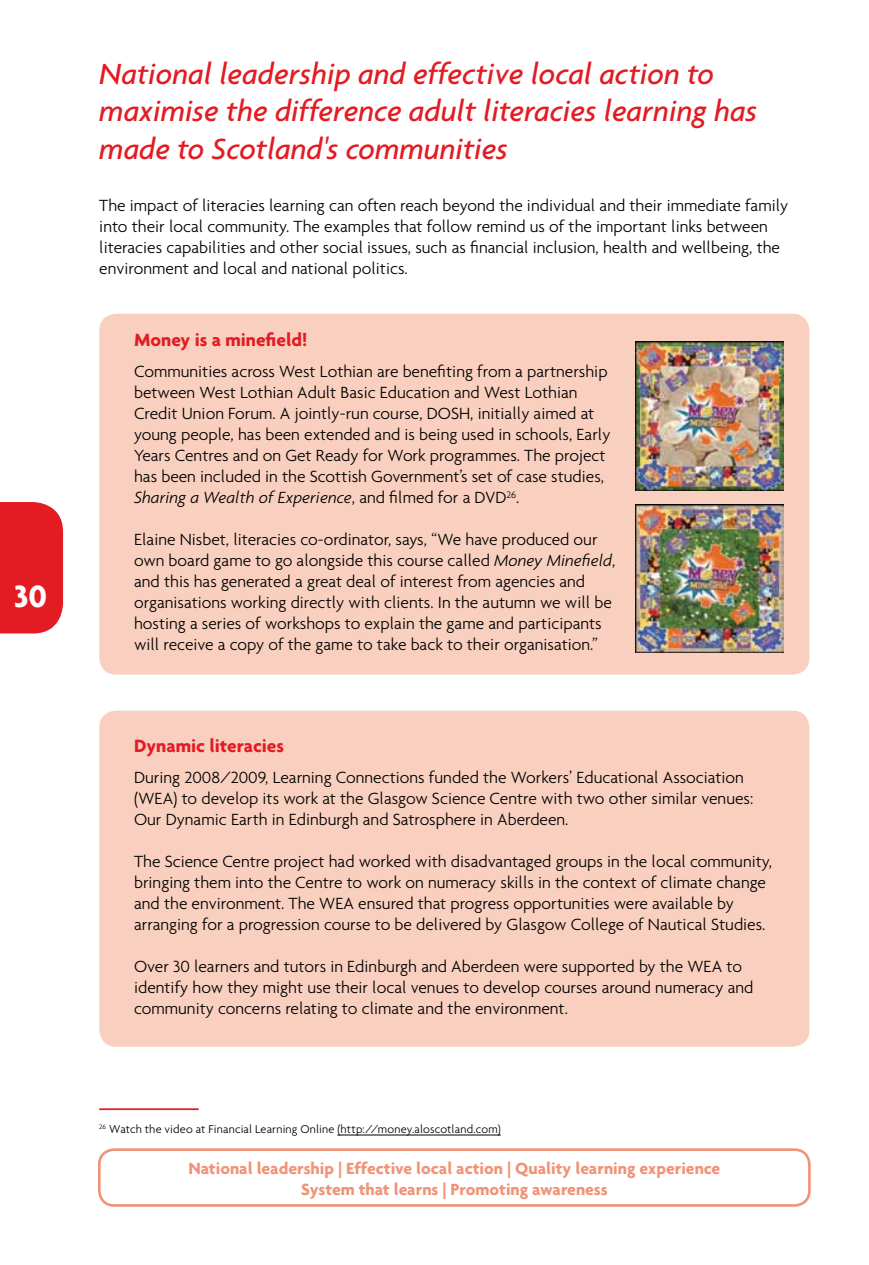
<style>
.page{position:relative;width:869px;height:1265px;background:#fff}
.page>*{position:absolute;margin:0;border:0;box-sizing:border-box;transform-origin:0 0}
.t1{font:700 33.25px "Agenda";color:#fff}
.t2{font:italic 500 31.5px/37.8px "Agenda";color:#e31b23}
.t3{font:700 19.25px "Agenda";color:#e31b23}
.t4{font:300 17.5px/21px "Agenda";color:#000}
.t5{font:700 17.5px/21px "Agenda";color:#f09377;text-align:center}
.t6{font:300 12.25px "Agenda";letter-spacing:.01em;color:#000}
.s1{font-style:italic}
</style>
<div class="page">
<div style="left:0;top:502px;width:63px;height:131px;background:#e31b23"></div>
<div style="left:98px;top:1148px;width:712px;height:59px;border:3px solid #f09377;border-radius:15px"></div>
<div style="left:99px;top:314px;width:710px;height:361px;background:#f9d0bf;border-radius:17px"></div>
<div style="left:99px;top:711px;width:710px;height:336px;background:#f9d0bf;border-radius:17px"></div>
<img style="left:635px;top:342px;width:148px;height:148px">
<img style="left:635px;top:504px;width:148px;height:149px">
<hr style="left:99px;top:1108px;width:99px;height:2px;background:#e31b23">
<hr style="left:337px;top:1135px;width:163px;height:1px;background:#000">
<h1 class="t1" style="left:14px;top:576px;width:34px">30</h1>
<h2 class="t2" style="left:99px;top:54px;width:659px">National leadership and effective local action to maximise the difference adult literacies learning has made to Scotland's communities</h2>
<p class="t4" style="left:99px;top:195px;width:690px">The impact of literacies learning can often reach beyond the individual and their immediate family into their local community. The examples that follow remind us of the important links between literacies capabilities and other social issues, such as financial inclusion, health and wellbeing, the environment and local and national politics.</p>
<p class="t3" style="left:134px;top:328px;width:175px">Money is a minefield!</p>
<p class="t4" style="left:134px;top:361px;width:477px">Communities across West Lothian are benefiting from a partnership between West Lothian Adult Basic Education and West Lothian Credit Union Forum. A jointly-run course, DOSH, initially aimed at young people, has been extended and is being used in schools, Early Years Centres and on Get Ready for Work programmes. The project has been included in the Scottish Government’s set of case studies, <span class="s1">Sharing a Wealth of Experience</span>, and filmed for a DVD<sup>26</sup>.</p>
<p class="t4" style="left:134px;top:529px;width:482px">Elaine Nisbet, literacies co-ordinator, says, “We have produced our own board game to go alongside this course called <span class="s1">Money Minefield</span>, and this has generated a great deal of interest from agencies and organisations working directly with clients. In the autumn we will be hosting a series of workshops to explain the game and participants will receive a copy of the game to take back to their organisation.”</p>
<p class="t3" style="left:134px;top:734px;width:151px">Dynamic literacies</p>
<p class="t4" style="left:134px;top:767px;width:620px">During 2008/2009, Learning Connections funded the Workers’ Educational Association (WEA) to develop its work at the Glasgow Science Centre with two other similar venues:<br>Our Dynamic Earth in Edinburgh and Satrosphere in Aberdeen.</p>
<p class="t4" style="left:134px;top:851px;width:639px">The Science Centre project had worked with disadvantaged groups in the local community, bringing them into the Centre to work on numeracy skills in the context of climate change and the environment. The WEA ensured that progress opportunities were available by arranging for a progression course to be delivered by Glasgow College of Nautical Studies.</p>
<p class="t4" style="left:134px;top:956px;width:620px">Over 30 learners and tutors in Edinburgh and Aberdeen were supported by the WEA to identify how they might use their local venues to develop courses around numeracy and community concerns relating to climate and the environment.</p>
<p class="t6" style="left:99px;top:1122px;width:403px"><sup>26</sup> Watch the video at Financial Learning Online (http://money.aloscotland.com)</p>
<p class="t5" style="left:188px;top:1157px;width:533px">National leadership | Effective local action | Quality learning experience<br>System that learns | Promoting awareness</p>
</div>
